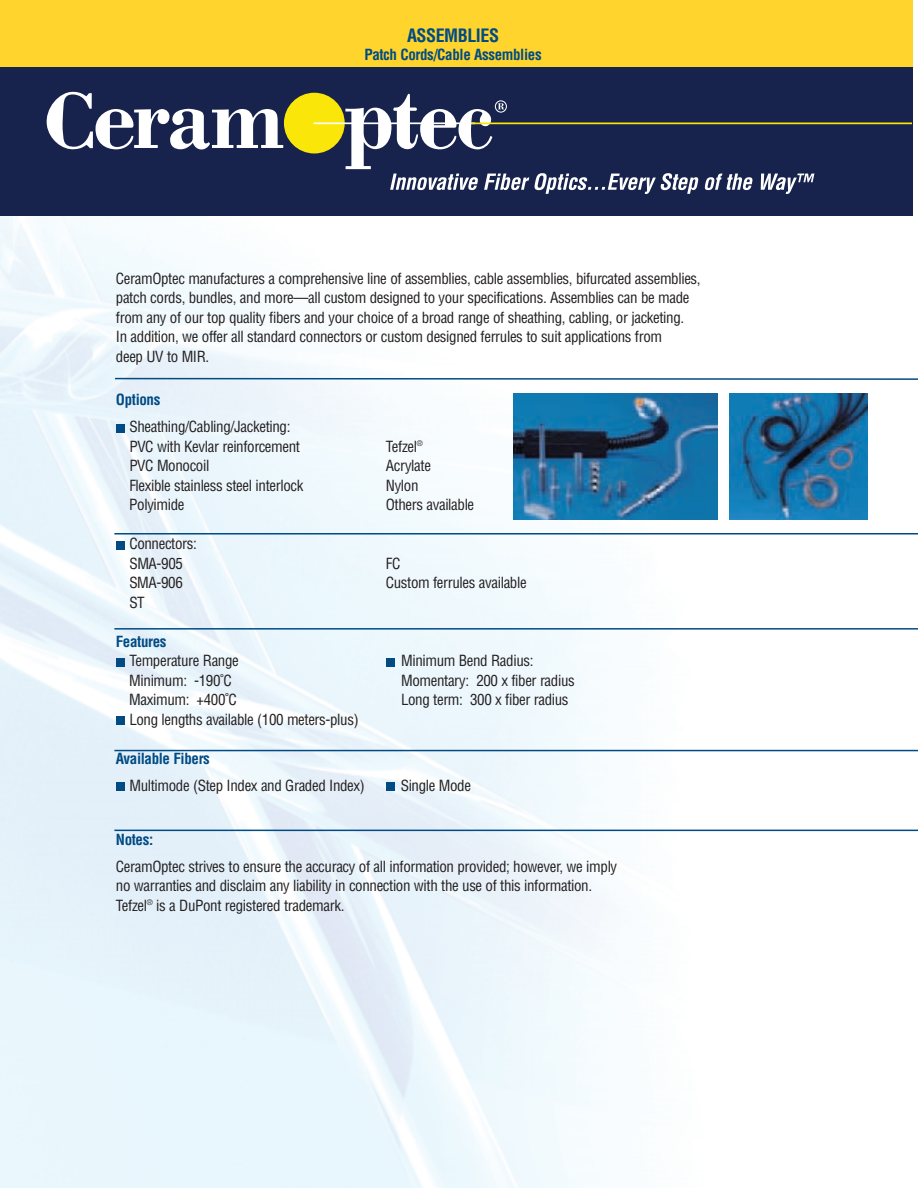
<style>
.page{position:relative;width:918px;height:1188px;background:#fff}
.page>*{position:absolute;margin:0;border:0;box-sizing:border-box;transform-origin:0 0}
.t1{font:700 condensed 18px "Helvetica";letter-spacing:-.025em;color:#004b84}
.t2{font:condensed 15px/19.5px "Helvetica";letter-spacing:-.025em;color:#231f20}
.t3{font:700 condensed 15px "Helvetica";letter-spacing:-.025em;color:#004b84}
</style>
<div class="page">
<img style="left:0;top:216px;width:912px;height:972px">
<div style="left:0;top:0;width:912px;height:68px;background:#ffd42c"></div>
<hr style="left:114px;top:533px;width:804px;height:2px;background:#004b84">
<hr style="left:114px;top:628px;width:804px;height:2px;background:#004b84">
<hr style="left:114px;top:750px;width:804px;height:1px;background:#004b84">
<svg style="left:114px;top:377px;width:804px;height:4px"></svg>
<div style="left:116px;top:424px;width:9px;height:8px;background:#004b84"></div>
<div style="left:116px;top:541px;width:9px;height:8px;background:#004b84"></div>
<div style="left:116px;top:658px;width:9px;height:8px;background:#004b84"></div>
<div style="left:386px;top:658px;width:9px;height:8px;background:#004b84"></div>
<div style="left:116px;top:716px;width:9px;height:9px;background:#004b84"></div>
<div style="left:116px;top:783px;width:9px;height:8px;background:#004b84"></div>
<div style="left:386px;top:783px;width:9px;height:8px;background:#004b84"></div>
<img style="left:514px;top:393px;width:203px;height:127px">
<img style="left:730px;top:393px;width:137px;height:127px">
<hr style="left:114px;top:830px;width:804px;height:1px;background:#004b84">
<div style="left:0;top:68px;width:912px;height:148px;background:#17234d"></div>
<svg style="left:46px;top:91px;width:237px;height:59px"></svg>
<div style="left:284px;top:93px;width:61px;height:60px;background:#fae709;border-radius:50%"></div>
<hr style="left:314px;top:122px;width:161px;height:2px;background:#fff">
<hr style="left:472px;top:123px;width:440px;height:1px;background:#fae709">
<svg style="left:345px;top:94px;width:408px;height:100px"></svg>
<svg style="left:761px;top:174px;width:53px;height:20px"></svg>
<p class="t1" style="left:407px;top:24px;width:93px">ASSEMBLIES</p>
<p class="t3" style="left:364px;top:45px;width:179px">Patch Cords/Cable Assemblies</p>
<p class="t2" style="left:116px;top:268px;width:586px">CeramOptec manufactures a comprehensive line of assemblies, cable assemblies, bifurcated assemblies, patch cords, bundles, and more—all custom designed to your specifications. Assemblies can be made from any of our top quality fibers and your choice of a broad range of sheathing, cabling, or jacketing.<br>In addition, we offer all standard connectors or custom designed ferrules to suit applications from<br>deep UV to MIR.</p>
<p class="t3" style="left:116px;top:390px;width:46px">Options</p>
<p class="t2" style="left:129px;top:417px;width:172px">Sheathing/Cabling/Jacketing:<br>PVC with Kevlar reinforcement</p>
<p class="t2" style="left:386px;top:436px;width:38px">Tefzel<sup>®</sup></p>
<p class="t2" style="left:129px;top:456px;width:82px">PVC Monocoil</p>
<p class="t2" style="left:386px;top:456px;width:47px">Acrylate</p>
<p class="t2" style="left:129px;top:475px;width:176px">Flexible stainless steel interlock</p>
<p class="t2" style="left:386px;top:475px;width:34px">Nylon</p>
<p class="t2" style="left:129px;top:495px;width:57px">Polyimide</p>
<p class="t2" style="left:386px;top:495px;width:90px">Others available</p>
<p class="t2" style="left:129px;top:534px;width:69px">Connectors:<br>SMA-905</p>
<p class="t2" style="left:386px;top:553px;width:16px">FC</p>
<p class="t2" style="left:129px;top:573px;width:55px">SMA-906</p>
<p class="t2" style="left:386px;top:573px;width:142px">Custom ferrules available</p>
<p class="t2" style="left:129px;top:592px;width:17px">ST</p>
<p class="t3" style="left:116px;top:632px;width:52px">Features</p>
<p class="t2" style="left:129px;top:651px;width:111px">Temperature Range</p>
<p class="t2" style="left:401px;top:651px;width:134px">Minimum Bend Radius:</p>
<p class="t2" style="left:129px;top:670px;width:104px">Minimum: -190˚C</p>
<p class="t2" style="left:401px;top:670px;width:175px">Momentary: 200 x fiber radius</p>
<p class="t2" style="left:129px;top:690px;width:109px">Maximum: +400˚C</p>
<p class="t2" style="left:401px;top:690px;width:169px">Long term: 300 x fiber radius</p>
<p class="t2" style="left:129px;top:709px;width:231px">Long lengths available (100 meters-plus)</p>
<p class="t3" style="left:116px;top:749px;width:96px">Available Fibers</p>
<p class="t2" style="left:129px;top:776px;width:237px">Multimode (Step Index and Graded Index)</p>
<p class="t2" style="left:401px;top:776px;width:72px">Single Mode</p>
<p class="t3" style="left:116px;top:830px;width:39px">Notes:</p>
<p class="t2" style="left:116px;top:857px;width:503px">CeramOptec strives to ensure the accuracy of all information provided; however, we imply no warranties and disclaim any liability in connection with the use of this information.<br>Tefzel<sup>®</sup> is a DuPont registered trademark.</p>
</div>
